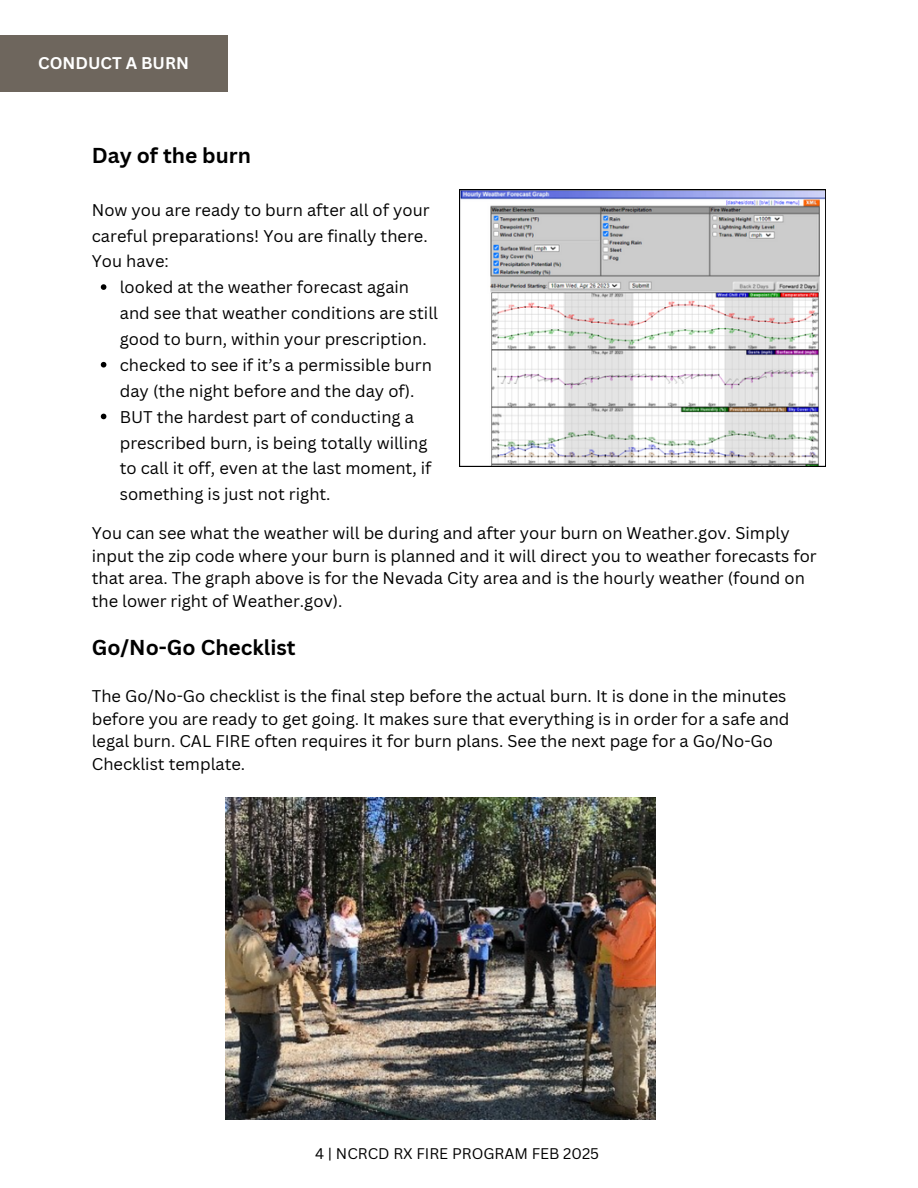
<style>
.page{position:relative;width:918px;height:1188px;background:#fff}
.page>*{position:absolute;margin:0;border:0;box-sizing:border-box;transform-origin:0 0}
.t1{font:700 21px "Canva Sans";color:#000}
.t2{font:16.5px/26px "Canva Sans";color:#000}
.t3{font:700 16.5px "Canva Sans";color:#fff}
.t4{font:15px "Canva Sans";color:#000}
</style>
<div class="page">
<div style="left:0;top:35px;width:227px;height:57px;background:#6e665d"></div>
<svg style="left:101px;top:284px;width:5px;height:6px"></svg>
<svg style="left:101px;top:362px;width:5px;height:6px"></svg>
<svg style="left:101px;top:414px;width:5px;height:5px"></svg>
<svg style="left:459px;top:189px;width:367px;height:278px"></svg>
<img style="left:225px;top:798px;width:431px;height:322px">
<p class="t3" style="left:38px;top:51px;width:152px">CONDUCT A BURN</p>
<h3 class="t1" style="left:92px;top:140px;width:161px">Day of the burn</h3>
<p class="t2" style="left:92px;top:196px;width:339px;text-align:justify">Now you are ready to burn after all of your careful preparations! You are finally there.<br>You have:</p>
<p class="t2" style="left:120px;top:274px;width:291px">looked at the weather forecast again</p>
<p class="t2" style="left:120px;top:300px;width:320px">and see that weather conditions are still</p>
<p class="t2" style="left:120px;top:326px;width:308px">good to burn, within your prescription.</p>
<p class="t2" style="left:120px;top:352px;width:314px">checked to see if it’s a permissible burn day (the night before and the day of).</p>
<p class="t2" style="left:120px;top:403px;width:313px">BUT the hardest part of conducting a prescribed burn, is being totally willing to call it off, even at the last moment, if something is just not right.</p>
<p class="t2" style="left:92px;top:522px;width:727px;line-height:22.5px">You can see what the weather will be during and after your burn on Weather.gov. Simply input the zip code where your burn is planned and it will direct you to weather forecasts for that area. The graph above is for the Nevada City area and is the hourly weather (found on the lower right of Weather.gov).</p>
<h3 class="t1" style="left:92px;top:632px;width:205px">Go/No-Go Checklist</h3>
<p class="t2" style="left:92px;top:684px;width:699px;line-height:22.5px">The Go/No-Go checklist is the final step before the actual burn. It is done in the minutes before you are ready to get going. It makes sure that everything is in order for a safe and legal burn. CAL FIRE often requires it for burn plans. See the next page for a Go/No-Go Checklist template.</p>
<p class="t4" style="left:315px;top:1143px;width:285px">4 | NCRCD RX FIRE PROGRAM FEB 2025</p>
</div>
